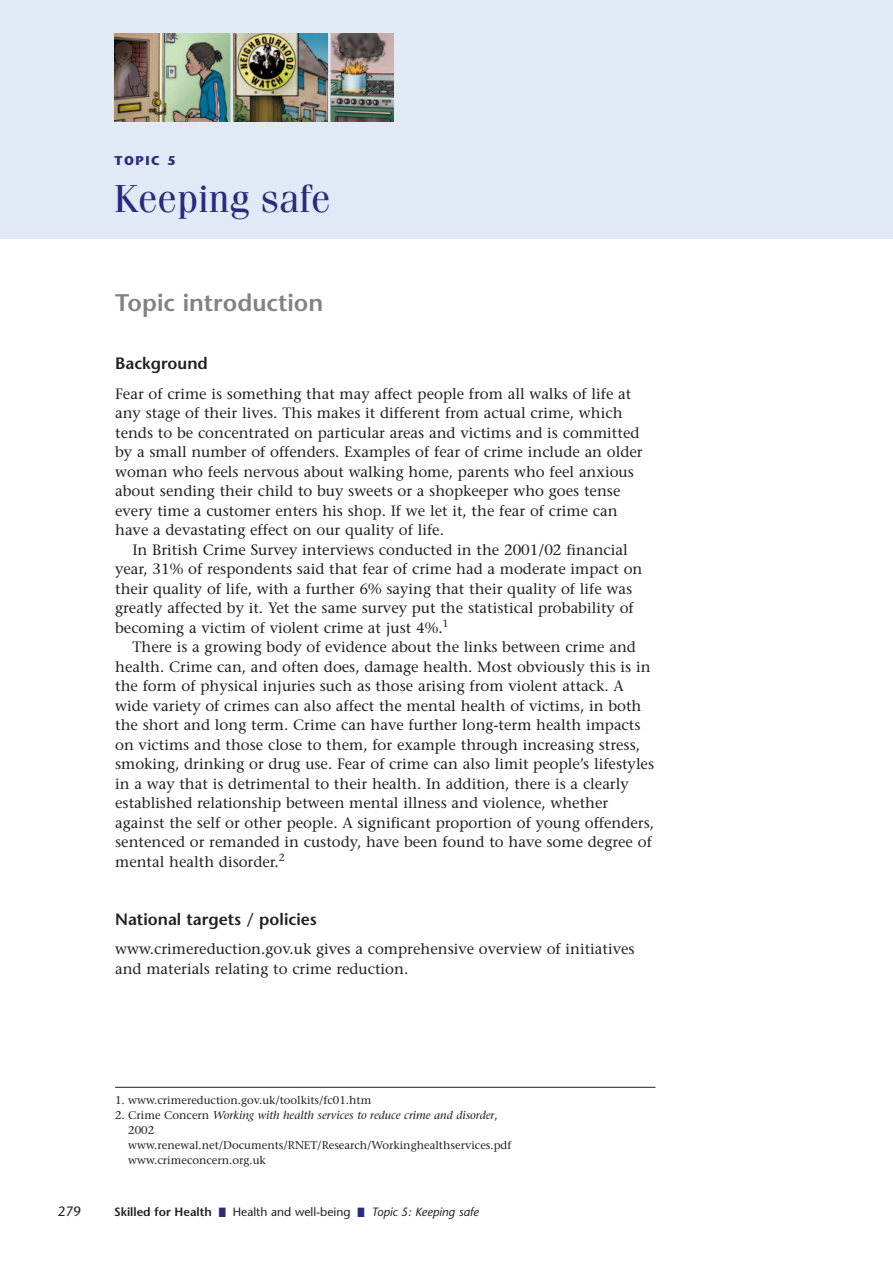
<style>
.page{position:relative;width:893px;height:1263px;background:#fff}
.page>*{position:absolute;margin:0;border:0;box-sizing:border-box;transform-origin:0 0}
.t1{font:39px "Fenice";color:#2c2a7c}
.t2{font:600 24px "Stone Sans";color:#808285}
.t3{font:600 16.5px "Stone Sans";color:#231f20}
.t4{font:15px/19.5px "Stone Serif";color:#231f20}
.t5{font:13.5px "Stone Sans";color:#231f20}
.t6{font:700 12.75px "Stone Sans";letter-spacing:.125em;color:#2c2a7c}
.t7{font:12px "Stone Sans";color:#231f20}
.t8{font:11.25px/15px "Stone Serif";color:#231f20}
.s1{font-style:italic}
.s2{font-weight:600}
.s3{color:#2c2a7c}
</style>
<div class="page">
<div style="left:0;top:0;width:892px;height:239px;background:#e1e9f6"></div>
<img style="left:114px;top:33px;width:116px;height:89px">
<img style="left:330px;top:33px;width:63px;height:89px">
<img style="left:233px;top:33px;width:95px;height:89px">
<hr style="left:115px;top:1087px;width:540px;height:1px;background:#231f20">
<p class="t6" style="left:114px;top:156px;width:63px">TOPIC 5</p>
<h1 class="t1" style="left:115px;top:185px;width:217px">Keeping safe</h1>
<h2 class="t2" style="left:115px;top:293px;width:210px">Topic introduction</h2>
<p class="t3" style="left:115px;top:357px;width:94px">Background</p>
<p class="t4" style="left:115px;top:385px;width:529px">Fear of crime is something that may affect people from all walks of life at any stage of their lives. This makes it different from actual crime, which tends to be concentrated on particular areas and victims and is committed by a small number of offenders. Examples of fear of crime include an older woman who feels nervous about walking home, parents who feel anxious about sending their child to buy sweets or a shopkeeper who goes tense every time a customer enters his shop. If we let it, the fear of crime can have a devastating effect on our quality of life.</p>
<p class="t4" style="left:115px;top:541px;width:529px;text-indent:17px">In British Crime Survey interviews conducted in the 2001/02 financial year, 31% of respondents said that fear of crime had a moderate impact on their quality of life, with a further 6% saying that their quality of life was greatly affected by it. Yet the same survey put the statistical probability of becoming a victim of violent crime at just 4%.<sup>1</sup></p>
<p class="t4" style="left:115px;top:639px;width:540px;text-indent:17px">There is a growing body of evidence about the links between crime and health. Crime can, and often does, damage health. Most obviously this is in the form of physical injuries such as those arising from violent attack. A wide variety of crimes can also affect the mental health of victims, in both the short and long term. Crime can have further long-term health impacts on victims and those close to them, for example through increasing stress, smoking, drinking or drug use. Fear of crime can also limit people’s lifestyles in a way that is detrimental to their health. In addition, there is a clearly established relationship between mental illness and violence, whether against the self or other people. A significant proportion of young offenders, sentenced or remanded in custody, have been found to have some degree of mental health disorder.<sup>2</sup></p>
<p class="t3" style="left:115px;top:913px;width:203px">National targets / policies</p>
<p class="t4" style="left:115px;top:941px;width:521px">www.crimereduction.gov.uk gives a comprehensive overview of initiatives and materials relating to crime reduction.</p>
<p class="t8" style="left:115px;top:1094px;width:258px">1. www.crimereduction.gov.uk/toolkits/fc01.htm</p>
<p class="t8" style="left:128px;top:1109px;width:384px;text-indent:-13px">2. Crime Concern <span class="s1">Working with health services to reduce crime and disorder</span>, 2002 www.renewal.net/Documents/RNET/Research/Workinghealthservices.pdf www.crimeconcern.org.uk</p>
<p class="t5" style="left:58px;top:1206px;width:25px">279</p>
<p class="t7" style="left:114px;top:1207px;width:366px"><span class="s2">Skilled for Health</span> <span class="s3">■</span> Health and well-being <span class="s3">■</span> <span class="s1">Topic 5: Keeping safe</span></p>
</div>
